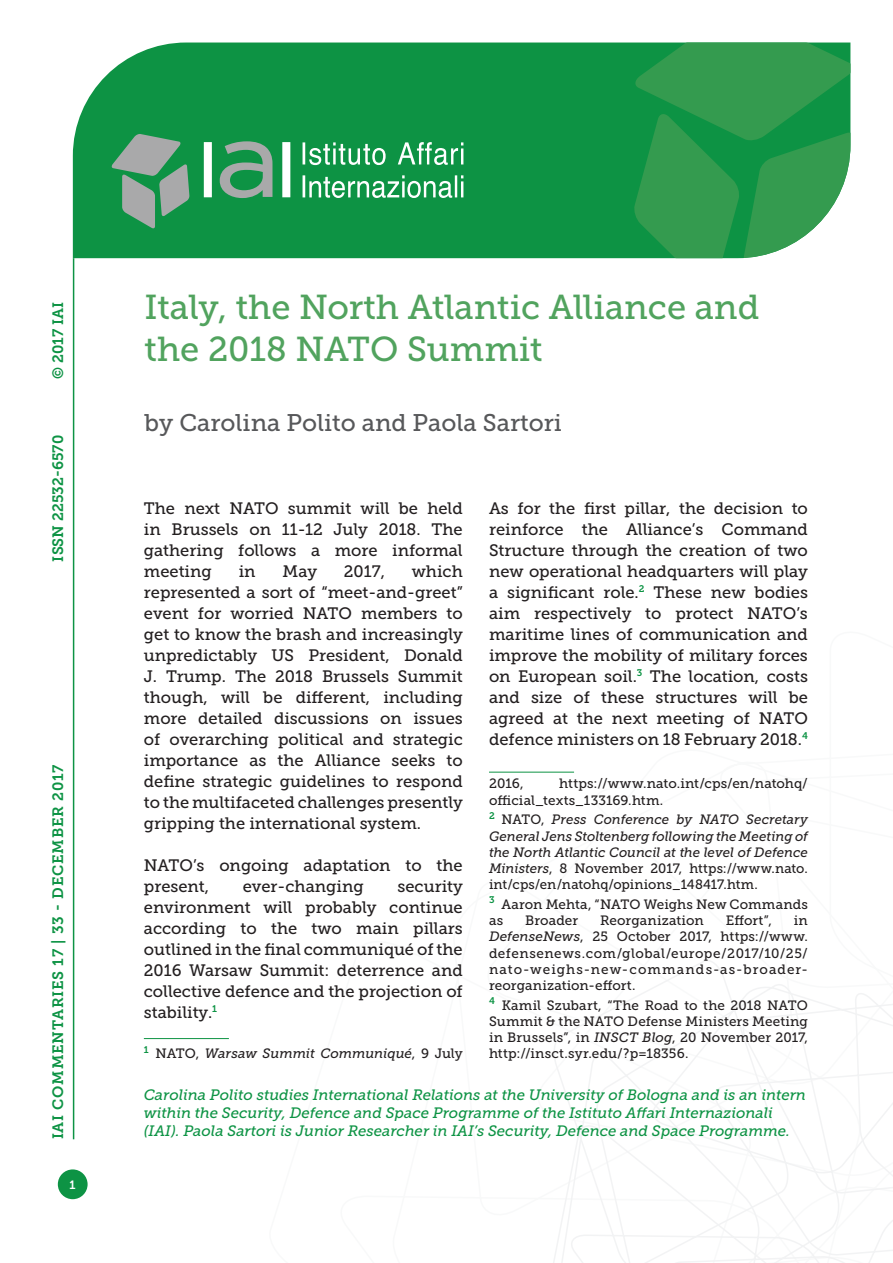
<style>
.page{position:relative;width:893px;height:1263px;background:#fff}
.page>*{position:absolute;margin:0;border:0;box-sizing:border-box;transform-origin:0 0}
.t1{font:34.5px/41.4px "Museo Slab 500";color:#51a35e}
.t2{font:24px "Museo Slab 500";color:#57585a}
.t3{font:16.5px/21px "Museo Slab 500";color:#231f20;text-align:justify}
.t4{font:italic 15px/18px "Museo Slab 500";color:#0d9344}
.t5{font:15px "Museo Slab 700";letter-spacing:.05em;color:#0d9344}
.t6{font:15px "Museo Slab 700";color:#0d9344}
.t7{font:13.5px/16.2px "Museo Slab 500";letter-spacing:.01em;color:#231f20}
.t8{font:italic 13.5px/16.2px "Museo Slab 500";letter-spacing:-.005em;color:#231f20;text-align:justify}
.t9{font:12px "Museo Slab 700";color:#fff}
.s1{font-style:normal}
.s2{font-style:italic}
</style>
<div class="page">
<svg style="left:553px;top:960px;width:340px;height:303px"></svg>
<hr style="left:73px;top:258px;width:1px;height:881px;background:#0d9344">
<div style="left:73px;top:43px;width:560px;height:215px;background:#0d9344"></div>
<svg style="left:633px;top:43px;width:217px;height:215px;background:#359e56"></svg>
<svg style="left:303px;top:142px;width:160px;height:56px;background:#48ad72"></svg>
<svg style="left:111px;top:134px;width:79px;height:95px;background:#609e7a"></svg>
<svg style="left:204px;top:141px;width:86px;height:57px"></svg>
<div style="left:58px;top:1169px;width:30px;height:30px;background:#0d9344;border-radius:50%"></div>
<hr style="left:144px;top:1038px;width:85px;height:1px;background:#0d9344">
<hr style="left:489px;top:772px;width:85px;height:1px;background:#0d9344">
<p class="t5" style="left:50px;top:379px;width:78px;rotate:-90deg">© 2017 IAI</p>
<p class="t6" style="left:50px;top:561px;width:128px;rotate:-90deg">ISSN 22532-6570</p>
<p class="t5" style="left:50px;top:1139px;width:376px;rotate:-90deg">IAI COMMENTARIES 17 | 33 - DECEMBER 2017</p>
<p class="t9" style="left:70px;top:1178px;width:8px">1</p>
<h1 class="t1" style="left:145px;top:287px;width:616px">Italy, the North Atlantic Alliance and the 2018 NATO Summit</h1>
<h2 class="t2" style="left:145px;top:409px;width:419px">by Carolina Polito and Paola Sartori</h2>
<p class="t3" style="left:144px;top:498px;width:320px">The next NATO summit will be held in Brussels on 11-12 July 2018. The gathering follows a more informal meeting</p>
<p class="t3" style="left:239px;top:561px;width:18px">in</p>
<p class="t3" style="left:283px;top:561px;width:36px">May</p>
<p class="t3" style="left:344px;top:561px;width:43px">2017,</p>
<p class="t3" style="left:144px;top:561px;width:320px;text-indent:268px">which represented a sort of “meet-and-greet” event for worried NATO members to get to know the brash and increasingly unpredictably US President, Donald J. Trump. The 2018 Brussels Summit though, will be different, including more detailed discussions on issues of overarching political and strategic importance as the Alliance seeks to define strategic guidelines to respond to the multifaceted challenges presently gripping the international system.</p>
<p class="t3" style="left:144px;top:855px;width:320px">NATO’s ongoing adaptation to the present,</p>
<p class="t3" style="left:144px;top:876px;width:320px;text-indent:254px">security environment will probably continue according to the two main pillars outlined in the final communiqué of the 2016 Warsaw Summit: deterrence and collective defence and the projection of stability.<sup>1</sup></p>
<p class="t8" style="left:144px;top:1046px;width:320px"><sup>1</sup> <span class="s1">NATO,</span> Warsaw Summit Communiqué<span class="s1">, 9 July</span></p>
<p class="t3" style="left:243px;top:876px;width:123px">ever-changing</p>
<p class="t3" style="left:489px;top:498px;width:320px">As for the first pillar, the decision to reinforce the Alliance’s Command Structure through the creation of two new operational headquarters will play a significant role.<sup>2</sup> These new bodies aim respectively to protect NATO’s maritime lines of communication and improve the mobility of military forces on European soil.<sup>3</sup> The location, costs and size of these structures will be agreed at the next meeting of NATO defence ministers on 18 February 2018.<sup>4</sup></p>
<p class="t7" style="left:489px;top:776px;width:36px">2016,</p>
<p class="t7" style="left:489px;top:776px;width:320px;text-indent:70px">https://www.nato.int/cps/en/natohq/ official_texts_133169.htm.</p>
<p class="t8" style="left:489px;top:812px;width:320px"><sup>2</sup> <span class="s1">NATO,</span> Press Conference by NATO Secretary General Jens Stoltenberg following the Meeting of the North Atlantic Council at the level of Defence Ministers<span class="s1">, 8 November 2017, https://www.nato. int/cps/en/natohq/opinions_148417.htm.</span></p>
<p class="t7" style="left:489px;top:896px;width:320px"><sup>3</sup> Aaron Mehta, “NATO Weighs New Commands as</p>
<p class="t7" style="left:525px;top:912px;width:54px">Broader</p>
<p class="t7" style="left:600px;top:912px;width:105px">Reorganization</p>
<p class="t7" style="left:726px;top:912px;width:48px">Effort”,</p>
<p class="t7" style="left:489px;top:912px;width:320px;text-align:justify;text-indent:305px">in <span class="s2">DefenseNews</span>, 25 October 2017, https://www. defensenews.com/global/europe/2017/10/25/ nato-weighs-new-commands-as-broader&shy;reorganization-effort.</p>
<p class="t7" style="left:489px;top:997px;width:320px;text-align:justify"><sup>4</sup> Kamil Szubart, “The Road to the 2018 NATO Summit &amp; the NATO Defense Ministers Meeting in Brussels”, in <span class="s2">INSCT Blog</span>, 20 November 2017, http://insct.syr.edu/?p=18356.</p>
<p class="t4" style="left:144px;top:1086px;width:664px">Carolina Polito studies International Relations at the University of Bologna and is an intern within the Security, Defence and Space Programme of the Istituto Affari Internazionali (IAI). Paola Sartori is Junior Researcher in IAI’s Security, Defence and Space Programme.</p>
</div>
